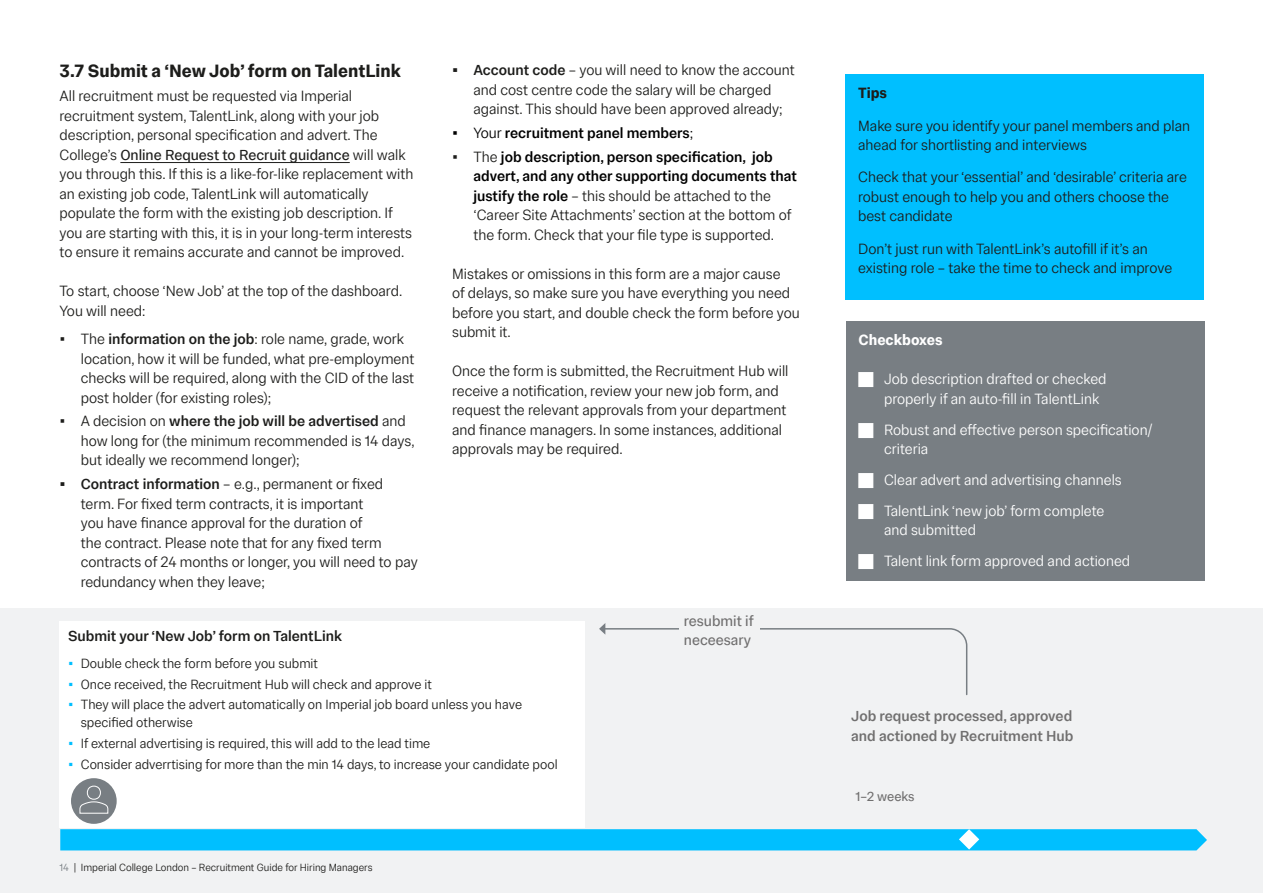
<style>
.page{position:relative;width:1263px;height:893px;background:#fff}
.page>*{position:absolute;margin:0;border:0;box-sizing:border-box;transform-origin:0 0}
.t1{font:600 18px "Imperial Sans Text";color:#1d1d1b}
.t2{font:300 15px/19.5px "Imperial Sans Text";color:#1d1d1b}
.t3{font:300 15px/19.5px "Imperial Sans Text";color:#fff}
.t4{font:500 15px/19.5px "Imperial Sans Text";color:#706f6f}
.t5{font:500 15px "Imperial Sans Text";color:#1d1d1b}
.t6{font:500 15px "Imperial Sans Text";color:#000}
.t7{font:15px/19.5px "Imperial Sans Text";color:#706f6f}
.t8{font:600 15px "Imperial Sans Text";color:#fff}
.t9{font:600 15px "Imperial Sans Text";color:#1d1d1b}
.t10{font:300 13.5px/18px "Imperial Sans Text";color:#1d1d1b}
.t11{font:13.5px "Imperial Sans Text";color:#706f6f}
.t12{font:300 10.5px "Imperial Sans Text";color:#1d1d1b}
.s1{font-weight:400}
.s2{font-weight:500}
.s3{font-weight:300}
.s4{font-weight:500;color:#000}
.s5{color:#00bfff}
.s6{color:#787e83}
</style>
<div class="page">
<div style="left:0;top:608px;width:1263px;height:285px;background:#f1f2f3"></div>
<hr style="left:120px;top:162px;width:230px;height:1px;background:#1d1d1b">
<div style="left:845px;top:74px;width:359px;height:226px;background:#00bfff"></div>
<div style="left:846px;top:321px;width:358px;height:260px;background:#787e83"></div>
<div style="left:60px;top:621px;width:525px;height:207px;background:#fff"></div>
<svg style="left:599px;top:623px;width:369px;height:73px"></svg>
<div style="left:680px;top:610px;width:80px;height:47px;background:#f1f2f3"></div>
<div style="left:60px;top:829px;width:1147px;height:21px;background:#00bfff"></div>
<div style="left:71px;top:778px;width:46px;height:46px;background:#787e83;border-radius:50%"></div>
<svg style="left:79px;top:785px;width:30px;height:29px"></svg>
<p class="t1" style="left:60px;top:58px;width:343px">3.7 Submit a ‘New Job’ form on TalentLink</p>
<p class="t2" style="left:60px;top:85px;width:355px">All recruitment must be requested via Imperial recruitment system, TalentLink, along with your job description, personal specification and advert. The College’s <span class="s1">Online Request to Recruit guidance</span> will walk you through this. If this is a like-for-like replacement with an existing job code, TalentLink will automatically populate the form with the existing job description. If you are starting with this, it is in your long-term interests to ensure it remains accurate and cannot be improved.</p>
<p class="t2" style="left:60px;top:280px;width:344px">To start, choose ‘New Job’ at the top of the dashboard.<br>You will need:</p>
<p class="t2" style="left:81px;top:328px;width:335px;text-indent:-21px">• The <span class="s2">information on the job</span>: role name, grade, work location, how it will be funded, what pre-employment checks will be required, along with the CID of the last post holder (for existing roles);</p>
<p class="t2" style="left:81px;top:411px;width:335px;text-indent:-21px">• A decision on <span class="s2">where the job will be advertised</span> and how long for (the minimum recommended is 14 days, but ideally we recommend longer);</p>
<p class="t2" style="left:81px;top:473px;width:339px;text-indent:-21px"><span class="s2">• Contract information</span> – e.g., permanent or fixed term. For fixed term contracts, it is important<br>you have finance approval for the duration of<br>the contract. Please note that for any fixed term contracts of 24 months or longer, you will need to pay redundancy when they leave;</p>
<p class="t2" style="left:452px;top:59px;width:344px;text-align:center"><span class="s2">• Account code</span> – you will need to know the account and cost centre code the salary will be charged against. This should have been approved already;</p>
<p class="t6" style="left:452px;top:122px;width:243px"><span class="s3">• Your</span> recruitment panel members<span class="s3">;</span></p>
<p class="t2" style="left:473px;top:146px;width:325px;text-indent:-21px">• The <span class="s4">job description, person specification, job advert, and any other supporting documents that justify the role</span> – this should be attached to the ‘Career Site Attachments’ section at the bottom of the form. Check that your file type is supported.</p>
<p class="t2" style="left:452px;top:263px;width:349px">Mistakes or omissions in this form are a major cause<br>of delays, so make sure you have everything you need before you start, and double check the form before you submit it.</p>
<p class="t2" style="left:452px;top:360px;width:338px">Once the form is submitted, the Recruitment Hub will receive a notification, review your new job form, and request the relevant approvals from your department and finance managers. In some instances, additional approvals may be required.</p>
<p class="t5" style="left:68px;top:624px;width:275px">Submit your ‘New Job’ form on TalentLink</p>
<p class="t10" style="left:68px;top:654px;width:251px"><span class="s5">•</span> Double check the form before you submit</p>
<p class="t10" style="left:68px;top:674px;width:365px"><span class="s5">•</span> Once received, the Recruitment Hub will check and approve it</p>
<p class="t10" style="left:81px;top:695px;width:443px;text-indent:-13px"><span class="s5">•</span> They will place the advert automatically on Imperial job board unless you have specified otherwise</p>
<p class="t10" style="left:68px;top:734px;width:364px"><span class="s5">•</span> If external advertising is required, this will add to the lead time</p>
<p class="t10" style="left:68px;top:754px;width:491px"><span class="s5">•</span> Consider adverrtising for more than the min 14 days, to increase your candidate pool</p>
<p class="t12" style="left:60px;top:860px;width:314px"><span class="s6">14</span> | Imperial College London – Recruitment Guide for Hiring Managers</p>
<p class="t7" style="left:684px;top:610px;width:71px">resubmit if neceesary</p>
<p class="t9" style="left:858px;top:82px;width:31px">Tips</p>
<p class="t2" style="left:858px;top:115px;width:334px">Make sure you identify your panel members and plan ahead for shortlisting and interviews</p>
<p class="t2" style="left:858px;top:167px;width:330px">Check that your ‘essential’ and ‘desirable’ criteria are robust enough to help you and others choose the best candidate</p>
<p class="t2" style="left:858px;top:238px;width:324px">Don’t just run with TalentLink’s autofill if it’s an existing role – take the time to check and improve <span class="s5">t</span></p>
<p class="t8" style="left:858px;top:329px;width:86px">Checkboxes</p>
<p class="t3" style="left:884px;top:369px;width:224px">Job description drafted or checked properly if an auto-fill in TalentLink</p>
<p class="t3" style="left:884px;top:419px;width:270px">Robust and effective person specification/ criteria</p>
<p class="t3" style="left:884px;top:463px;width:239px;line-height:30.8px">Clear advert and advertising channels<br>TalentLink ‘new job’ form complete</p>
<p class="t3" style="left:884px;top:514px;width:248px;line-height:30.8px">and submitted<br>Talent link form approved and actioned</p>
<p class="t4" style="left:851px;top:706px;width:224px">Job request processed, approved and actioned by Recruitment Hub</p>
<p class="t11" style="left:855px;top:787px;width:61px">1–2 weeks</p>
</div>
